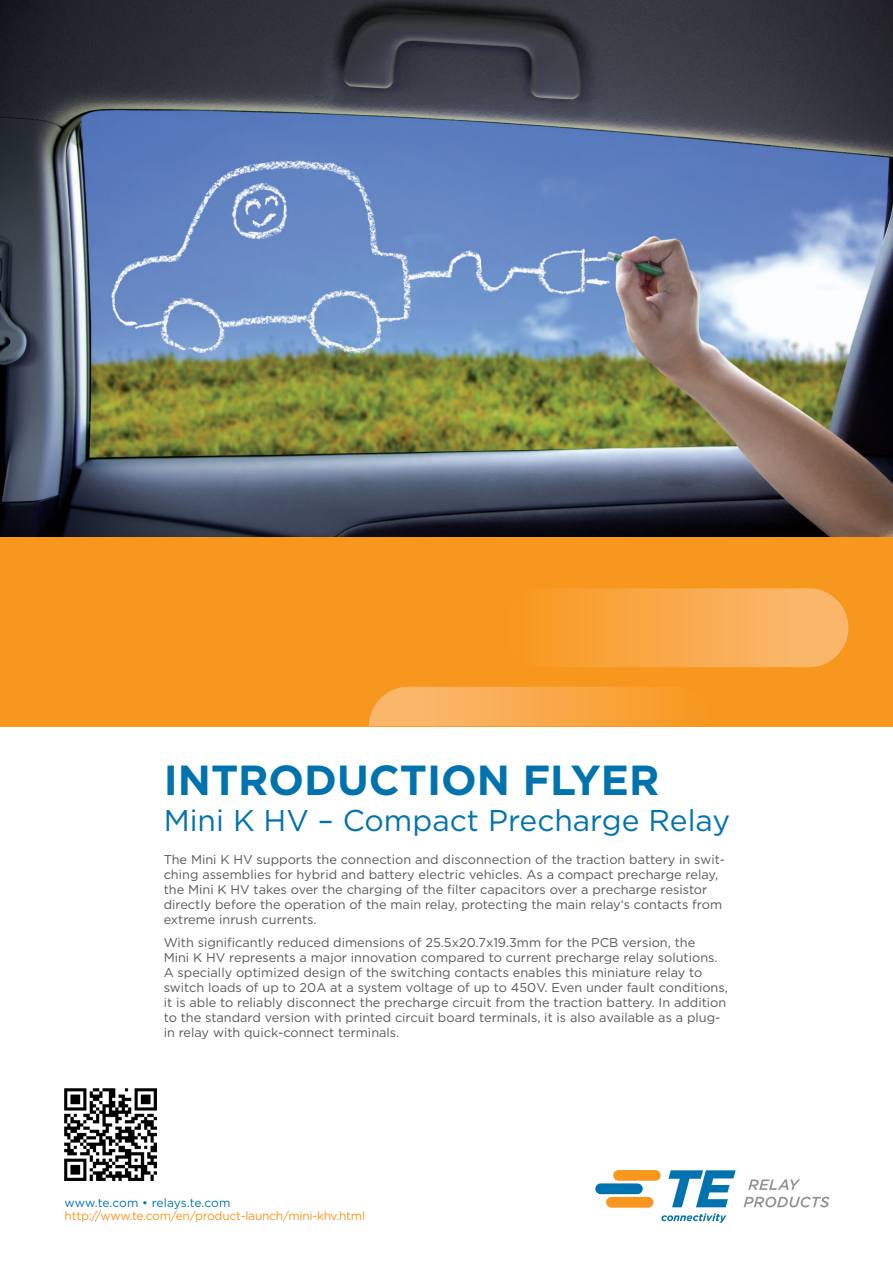
<style>
.page{position:relative;width:893px;height:1263px;background:#fff}
.page>*{position:absolute;margin:0;border:0;box-sizing:border-box;transform-origin:0 0}
.t1{font:700 42px "Gotham";color:#0073ae}
.t2{font:30px "Gotham";color:#0073ae}
.t3{font:12.75px/15px "Gotham";color:#57585a}
.t4{font:12px "Gotham";letter-spacing:-.02em;color:#f7971d}
.t5{font:12px "Gotham";letter-spacing:-.005em;color:#0073ae}
.s1{font-size:12px}
</style>
<div class="page">
<img style="left:0;top:0;width:893px;height:537px">
<div style="left:0;top:537px;width:893px;height:189px;background:#f7971d"></div>
<img style="left:501px;top:588px;width:347px;height:79px;border-radius:39px">
<img style="left:369px;top:687px;width:300px;height:39px">
<svg style="left:748px;top:1179px;width:52px;height:11px"></svg>
<svg style="left:744px;top:1197px;width:86px;height:10px"></svg>
<div style="left:613px;top:1170px;width:48px;height:11px;background:#f7971d;border-radius:5px"></div>
<div style="left:606px;top:1197px;width:47px;height:11px;background:#f7971d;border-radius:5px"></div>
<div style="left:595px;top:1183px;width:48px;height:11px;background:#0073ae;border-radius:5px"></div>
<svg style="left:668px;top:1170px;width:68px;height:37px"></svg>
<svg style="left:661px;top:1213px;width:65px;height:10px"></svg>
<img style="left:65px;top:1088px;width:91px;height:92px">
<h1 class="t1" style="left:164px;top:752px;width:497px">INTRODUCTION FLYER</h1>
<h2 class="t2" style="left:164px;top:801px;width:568px">Mini K HV – Compact Precharge Relay</h2>
<p class="t3" style="left:164px;top:851px;width:563px">The Mini K HV supports the connection and disconnection of the traction battery in swit&shy;ching assemblies for hybrid and battery electric vehicles. As a compact precharge relay, the Mini K HV takes over the charging of the filter capacitors over a precharge resistor directly before the operation of the main relay, protecting the main relay‘s contacts from extreme inrush currents.</p>
<p class="t3" style="left:164px;top:935px;width:566px">With significantly reduced dimensions of 25.5x20.7x19.3mm for the PCB version, the<br>Mini K HV represents a major innovation compared to current precharge relay solutions.<br>A specially optimized design of the switching contacts enables this miniature relay to switch loads of up to 20A at a system voltage of up to 450V. Even under fault conditions, it is able to reliably disconnect the precharge circuit from the traction battery. In addition to the standard version with printed circuit board terminals, it is also available as a plug&shy;in relay with quick-connect terminals<span class="s1">.</span></p>
<p class="t5" style="left:65px;top:1195px;width:167px">www.te.com • relays.te.com</p>
<p class="t4" style="left:65px;top:1208px;width:302px">http://www.te.com/en/product-launch/mini-khv.html</p>
</div>
